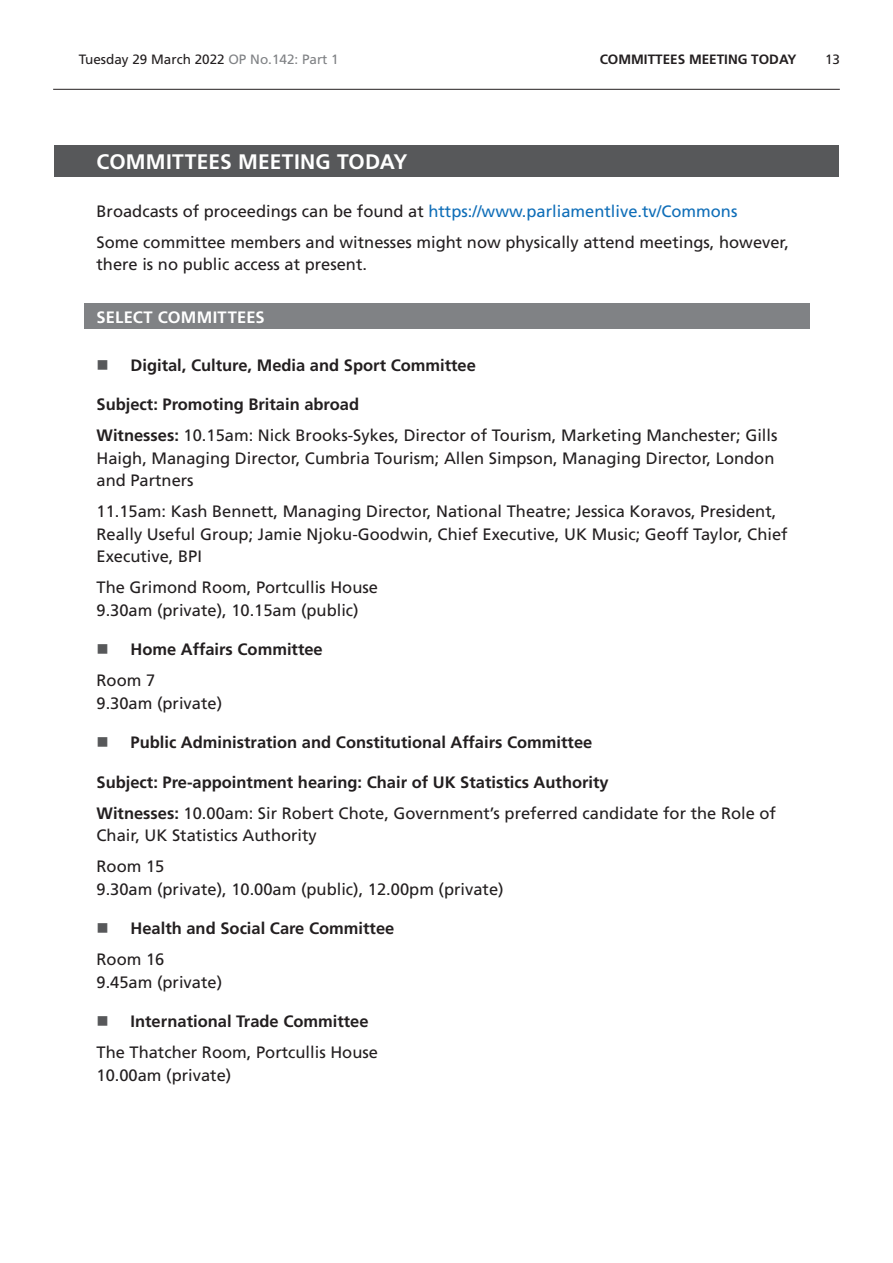
<style>
.page{position:relative;width:893px;height:1263px;background:#fff}
.page>*{position:absolute;margin:0;border:0;box-sizing:border-box;transform-origin:0 0}
.Heading1Grey{font:700 21px "Frutiger LT Std";letter-spacing:.01em;color:#fff}
.t1{font:16.5px/22.5px "Frutiger LT Std";color:#231f20}
.BoldTimingHeading{font:700 16.5px "Frutiger LT Std";color:#231f20}
.t2{font:16.5px "Frutiger LT Std";color:#0f6eb8}
.Heading2Grey{font:700 16.5px "Frutiger LT Std";letter-spacing:.015em;color:#fff}
.t3{font:13.5px "Frutiger LT Std";color:#231f20}
.t4{font:700 13.5px "Frutiger LT Std";color:#231f20}
.s1{color:#808285}
.s2{color:#231f20}
.s3{font-weight:700}
</style>
<div class="page">
<hr style="left:53px;top:89px;width:787px;height:1px;background:#231f20">
<div style="left:54px;top:146px;width:785px;height:31px;background:#57585a"></div>
<div style="left:84px;top:304px;width:725px;height:25px;background:#808285"></div>
<p class="t3" style="left:79px;top:52px;width:262px">Tuesday 29 March 2022 <span class="s1">OP No.142: Part 1</span></p>
<p class="t4" style="left:600px;top:52px;width:18px">Committees</p>
<p class="t4" style="left:689px;top:52px;width:22px">Meeting</p>
<p class="t4" style="left:751px;top:52px;width:18px">Today</p>
<p class="t3" style="left:825px;top:52px;width:17px">13</p>
<h2 class="Heading1Grey" style="left:97px;top:149px;width:313px">COMMITTEES MEETING TODAY</h2>
<p class="t2" style="left:97px;top:201px;width:642px"><span class="s2">Broadcasts of proceedings can be found at</span> https://www.parliamentlive.tv/Commons</p>
<p class="t1" style="left:97px;top:231px;width:694px">Some committee members and witnesses might now physically attend meetings, however, there is no public access at present.</p>
<h2 class="Heading2Grey" style="left:97px;top:307px;width:170px">SELECT COMMITTEES</h2>
<p class="BoldTimingHeading" style="left:131px;top:355px;width:347px">Digital, Culture, Media and Sport Committee</p>
<p class="BoldTimingHeading" style="left:97px;top:395px;width:264px">Subject: Promoting Britain abroad</p>
<p class="t1" style="left:97px;top:424px;width:682px"><span class="s3">Witnesses:</span> 10.15am: Nick Brooks-Sykes, Director of Tourism, Marketing Manchester; Gills<br>Haigh, Managing Director, Cumbria Tourism; Allen Simpson, Managing Director, London and Partners</p>
<p class="t1" style="left:97px;top:500px;width:693px">11.15am: Kash Bennett, Managing Director, National Theatre; Jessica Koravos, President,<br>Really Useful Group; Jamie Njoku-Goodwin, Chief Executive, UK Music; Geoff Taylor, Chief<br>Executive, BPI</p>
<p class="t1" style="left:97px;top:576px;width:283px">The Grimond Room, Portcullis House<br>9.30am (private), 10.15am (public)</p>
<p class="BoldTimingHeading" style="left:131px;top:640px;width:194px">Home Affairs Committee</p>
<p class="t1" style="left:97px;top:669px;width:127px">Room 7<br>9.30am (private)</p>
<p class="BoldTimingHeading" style="left:131px;top:733px;width:463px">Public Administration and Constitutional Affairs Committee</p>
<p class="BoldTimingHeading" style="left:97px;top:772px;width:514px">Subject: Pre-appointment hearing: Chair of UK Statistics Authority</p>
<p class="t1" style="left:97px;top:802px;width:681px"><span class="s3">Witnesses:</span> 10.00am: Sir Robert Chote, Government’s preferred candidate for the Role of<br>Chair, UK Statistics Authority</p>
<p class="t1" style="left:97px;top:855px;width:409px">Room 15<br>9.30am (private), 10.00am (public), 12.00pm (private)</p>
<p class="BoldTimingHeading" style="left:131px;top:919px;width:265px">Health and Social Care Committee</p>
<p class="t1" style="left:97px;top:948px;width:127px">Room 16<br>9.45am (private)</p>
<p class="BoldTimingHeading" style="left:131px;top:1012px;width:240px">International Trade Committee</p>
<p class="t1" style="left:97px;top:1041px;width:283px">The Thatcher Room, Portcullis House<br>10.00am (private)</p>
</div>
